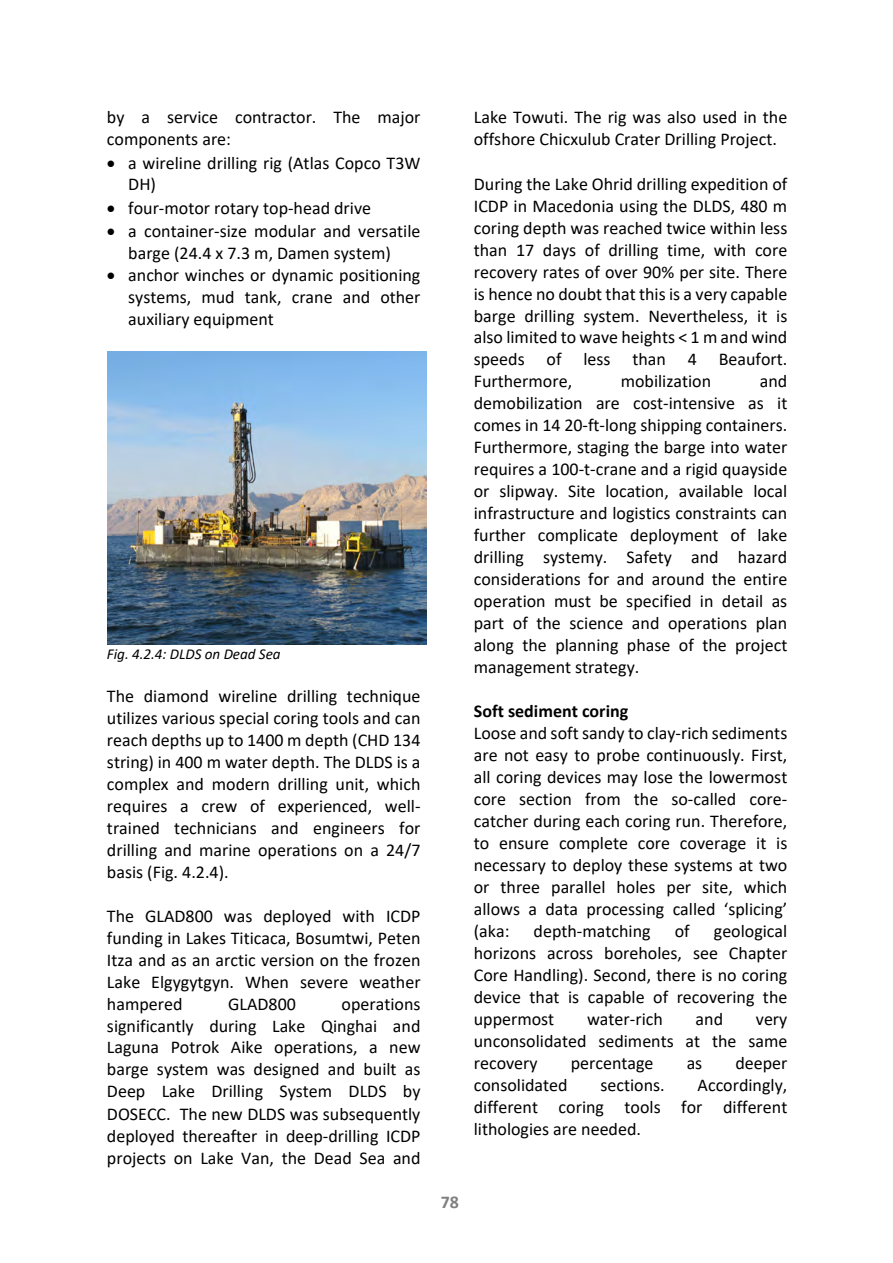
<style>
.page{position:relative;width:893px;height:1263px;background:#fff}
.page>*{position:absolute;margin:0;border:0;box-sizing:border-box;transform-origin:0 0}
.t1{font:18px/21.9px "Calibri";color:#000;text-align:justify}
.t2{font:700 18px "Calibri";color:#000}
.t3{font:700 18px "Calibri";color:#808080}
.t4{font:italic 15.15px "Calibri";letter-spacing:-.005em;color:#000}
</style>
<div class="page">
<img style="left:107px;top:352px;width:319px;height:292px">
<p class="t1" style="left:107px;top:106px;width:315px">by a service contractor. The major components are:</p>
<p class="t1" style="left:128px;top:151px;width:294px;text-indent:-21px">• a wireline drilling rig (Atlas Copco T3W<br>DH)</p>
<p class="t1" style="left:107px;top:196px;width:266px">• four-motor rotary top-head drive</p>
<p class="t1" style="left:107px;top:219px;width:315px;text-align:center">• a container-size modular and versatile barge (24.4 x 7.3 m, Damen system)</p>
<p class="t1" style="left:128px;top:264px;width:294px;text-indent:-21px">• anchor winches or dynamic positioning systems, mud tank, crane and other auxiliary equipment</p>
<p class="t4" style="left:107px;top:644px;width:175px">Fig. 4.2.4: DLDS on Dead Sea</p>
<p class="t1" style="left:107px;top:685px;width:315px">The diamond wireline drilling technique utilizes various special coring tools and can reach depths up to 1400 m depth (CHD 134 string) in 400 m water depth. The DLDS is a complex and modern drilling unit, which requires a crew of experienced, well&shy;trained technicians and engineers for drilling and marine operations on a 24/7 basis (Fig. 4.2.4).</p>
<p class="t1" style="left:107px;top:905px;width:315px">The GLAD800 was deployed with ICDP funding in Lakes Titicaca, Bosumtwi, Peten Itza and as an arctic version on the frozen Lake Elgygytgyn. When severe weather hampered</p>
<p class="t1" style="left:107px;top:992px;width:315px;text-indent:235px">operations significantly during Lake Qinghai and Laguna Potrok Aike operations, a new barge system was designed and built as Deep Lake Drilling System DLDS by DOSECC. The new DLDS was subsequently deployed thereafter in deep-drilling ICDP projects on Lake Van, the Dead Sea and</p>
<p class="t1" style="left:228px;top:992px;width:69px">GLAD800</p>
<p class="t1" style="left:474px;top:106px;width:315px">Lake Towuti. The rig was also used in the offshore Chicxulub Crater Drilling Project.</p>
<p class="t1" style="left:474px;top:173px;width:315px">During the Lake Ohrid drilling expedition of ICDP in Macedonia using the DLDS, 480 m coring depth was reached twice within less than 17 days of drilling time, with core recovery rates of over 90% per site. There is hence no doubt that this is a very capable barge drilling system. Nevertheless, it is also limited to wave heights &lt; 1 m and wind speeds of less than 4 Beaufort.<br>Furthermore,</p>
<p class="t1" style="left:621px;top:370px;width:92px">mobilization</p>
<p class="t1" style="left:474px;top:370px;width:315px;text-indent:286px">and demobilization are cost-intensive as it comes in 14 20-ft-long shipping containers.<br>Furthermore, staging the barge into water requires a 100-t-crane and a rigid quayside or slipway. Site location, available local infrastructure and logistics constraints can further complicate deployment of lake drilling systemy. Safety and hazard considerations for and around the entire operation must be specified in detail as part of the science and operations plan along the planning phase of the project management strategy.</p>
<p class="t2" style="left:474px;top:700px;width:156px">Soft sediment coring</p>
<p class="t1" style="left:474px;top:722px;width:315px">Loose and soft sandy to clay-rich sediments are not easy to probe continuously. First, all coring devices may lose the lowermost core section from the so-called core&shy;catcher during each coring run. Therefore, to ensure complete core coverage it is necessary to deploy these systems at two or three parallel holes per site, which allows a data processing called ‘splicing’ (aka:</p>
<p class="t1" style="left:534px;top:920px;width:119px">depth-matching</p>
<p class="t1" style="left:675px;top:920px;width:16px">of</p>
<p class="t1" style="left:474px;top:920px;width:315px;text-indent:240px">geological horizons across boreholes, see Chapter Core Handling). Second, there is no coring device that is capable of recovering the uppermost</p>
<p class="t1" style="left:587px;top:1007px;width:77px">water-rich</p>
<p class="t1" style="left:696px;top:1007px;width:29px">and</p>
<p class="t1" style="left:474px;top:1007px;width:315px;text-indent:282px">very unconsolidated sediments at the same recovery</p>
<p class="t1" style="left:571px;top:1051px;width:84px">percentage</p>
<p class="t1" style="left:687px;top:1051px;width:17px">as</p>
<p class="t1" style="left:735px;top:1051px;width:54px">deeper</p>
<p class="t1" style="left:474px;top:1073px;width:95px">consolidated</p>
<p class="t1" style="left:600px;top:1073px;width:66px">sections.</p>
<p class="t1" style="left:474px;top:1073px;width:315px;text-indent:224px">Accordingly, different coring tools for different lithologies are needed.</p>
<p class="t3" style="left:441px;top:1190px;width:20px">78</p>
</div>
